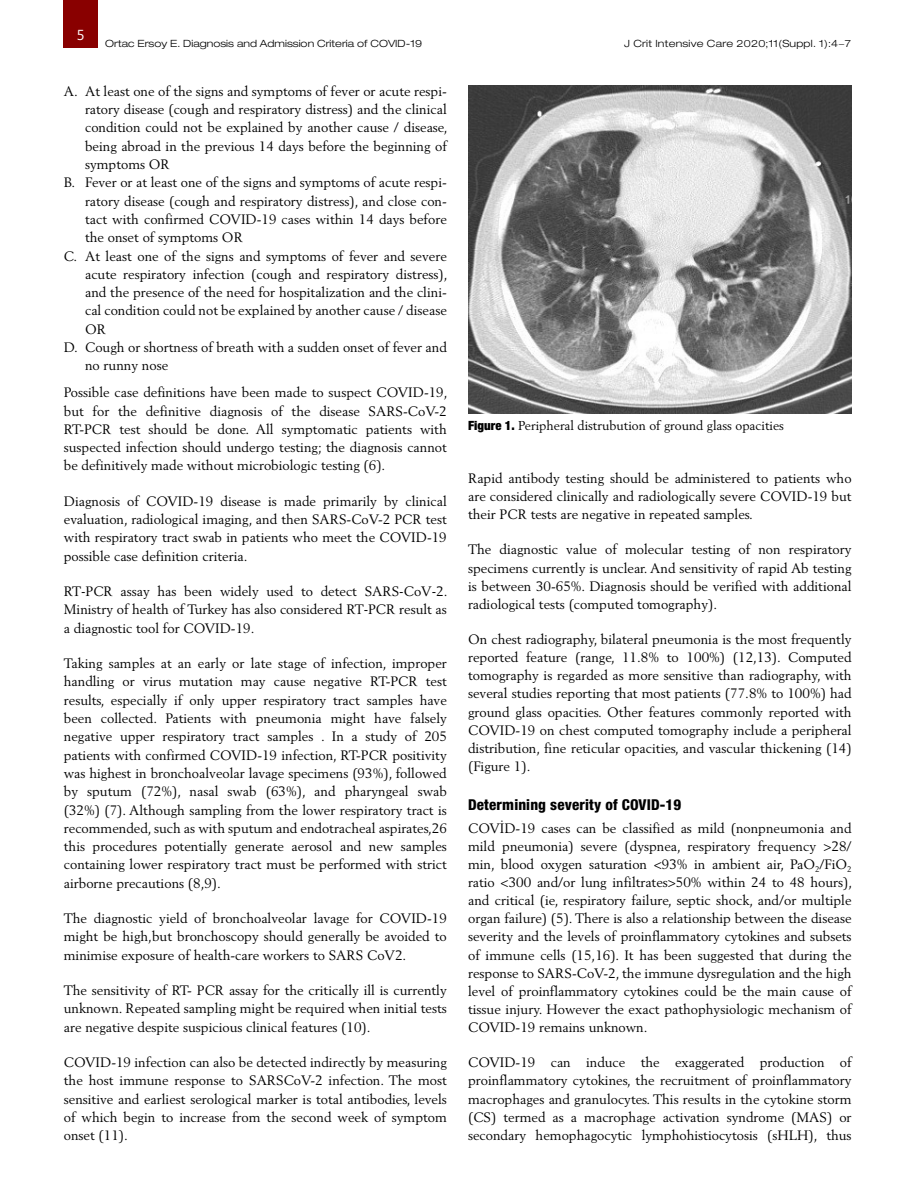
<style>
.page{position:relative;width:915px;height:1191px;background:#fff}
.page>*{position:absolute;margin:0;border:0;box-sizing:border-box;transform-origin:0 0}
.t1{font:800 condensed 15px "Helvetica Neue LT Pro";letter-spacing:.01em;color:#000}
.t2{font:15px "Mundo Sans Std";color:#fff}
.t3{font:13.5px/18.3px "Berling LT Std";color:#000;text-align:justify}
.t4{font:12.75px "Berling LT Std";color:#000}
.t5{font:300 expanded 10.05px "Helvetica Neue LT Pro";color:#000;scale:1.05 1}
.t6{font:300 expanded 10.05px "Helvetica Neue LT Pro";letter-spacing:.02em;color:#000;scale:1.05 1}
.s1{font-family:"Cambria Math"}
.s2{font-family:"Helvetica Neue LT Pro";font-weight:900;font-stretch:condensed}
</style>
<div class="page">
<div style="left:64px;top:0;width:34px;height:47px;background:#890000"></div>
<img style="left:468px;top:85px;width:383px;height:328px">
<p class="t2" style="left:77px;top:26px;width:9px">5</p>
<p class="t5" style="left:105px;top:37px;width:303px">Ortac Ersoy E. Diagnosis and Admission Criteria of COVID-19</p>
<p class="t6" style="left:624px;top:37px;width:217px">J Crit Intensive Care 2020;11(Suppl. 1):4−7</p>
<p class="t3" style="left:64px;top:82px;width:384px">A. At least one of the signs and symptoms of fever or acute respi-</p>
<p class="t3" style="left:85px;top:100px;width:363px">ratory disease (cough and respiratory distress) and the clinical</p>
<p class="t3" style="left:85px;top:118px;width:364px">condition could not be explained by another cause / disease,</p>
<p class="t3" style="left:85px;top:137px;width:363px">being abroad in the previous 14 days before the beginning of</p>
<p class="t3" style="left:85px;top:155px;width:86px">symptoms OR</p>
<p class="t3" style="left:64px;top:173px;width:384px">B. Fever or at least one of the signs and symptoms of acute respi-</p>
<p class="t3" style="left:85px;top:191px;width:363px">ratory disease (cough and respiratory distress), and close con-</p>
<p class="t3" style="left:85px;top:210px;width:363px">tact with confirmed COVID-19 cases within 14 days before</p>
<p class="t3" style="left:85px;top:228px;width:159px">the onset of symptoms OR</p>
<p class="t3" style="left:64px;top:246px;width:384px">C. At least one of the signs and symptoms of fever and severe</p>
<p class="t3" style="left:85px;top:265px;width:364px">acute respiratory infection (cough and respiratory distress),</p>
<p class="t3" style="left:85px;top:283px;width:363px">and the presence of the need for hospitalization and the clini-</p>
<p class="t3" style="left:85px;top:301px;width:363px">cal condition could not be explained by another cause / disease</p>
<p class="t3" style="left:85px;top:320px;width:22px">OR</p>
<p class="t3" style="left:64px;top:338px;width:384px">D. Cough or shortness of breath with a sudden onset of fever and</p>
<p class="t3" style="left:85px;top:356px;width:85px">no runny nose</p>
<p class="t3" style="left:64px;top:383px;width:385px">Possible case definitions have been made to suspect COVID-19, but for the definitive diagnosis of the disease SARS-CoV-2<br>RT-PCR test should be done. All symptomatic patients with suspected infection should undergo testing; the diagnosis cannot be definitively made without microbiologic testing (6).</p>
<p class="t3" style="left:64px;top:492px;width:384px">Diagnosis of COVID-19 disease is made primarily by clinical evaluation, radiological imaging, and then SARS-CoV-2 PCR test with respiratory tract swab in patients who meet the COVID-19 possible case definition criteria.</p>
<p class="t3" style="left:64px;top:582px;width:385px">RT<span class="s1">‐</span>PCR assay has been widely used to detect SARS<span class="s1">‐</span>CoV<span class="s1">‐</span>2.<br>Ministry of health of Turkey has also considered RT<span class="s1">‐</span>PCR result as a diagnostic tool for COVID-19.</p>
<p class="t3" style="left:64px;top:654px;width:384px">Taking samples at an early or late stage of infection, improper handling or virus mutation may cause negative RT-PCR test results, especially if only upper respiratory tract samples have been collected. Patients with pneumonia might have falsely negative upper respiratory tract samples . In a study of 205 patients with confirmed COVID-19 infection, RT-PCR positivity was highest in bronchoalveolar lavage specimens (93%), followed by sputum (72%), nasal swab (63%), and pharyngeal swab (32%) (7). Although sampling from the lower respiratory tract is recommended, such as with sputum and endotracheal aspirates,26 this procedures potentially generate aerosol and new samples containing lower respiratory tract must be performed with strict airborne precautions (8,9).</p>
<p class="t3" style="left:64px;top:909px;width:384px">The diagnostic yield of bronchoalveolar lavage for COVID-19 might be high,but bronchoscopy should generally be avoided to minimise exposure of health-care workers to SARS CoV2.</p>
<p class="t3" style="left:64px;top:981px;width:384px">The sensitivity of RT- PCR assay for the critically ill is currently unknown. Repeated sampling might be required when initial tests are negative despite suspicious clinical features (10).</p>
<p class="t3" style="left:64px;top:1053px;width:384px">COVID-19 infection can also be detected indirectly by measuring the host immune response to SARSCoV-2 infection. The most sensitive and earliest serological marker is total antibodies, levels of which begin to increase from the second week of symptom onset (11).</p>
<p class="t4" style="left:468px;top:418px;width:317px"><span class="s2">Figure 1.</span> Peripheral distrubution of ground glass opacities</p>
<p class="t3" style="left:468px;top:469px;width:385px">Rapid antibody testing should be administered to patients who are considered clinically and radiologically severe COVID-19 but their PCR tests are negative in repeated samples.</p>
<p class="t3" style="left:468px;top:540px;width:385px">The diagnostic value of molecular testing of non respiratory specimens currently is unclear. And sensitivity of rapid Ab testing is between 30-65%. Diagnosis should be verified with additional radiological tests (computed tomography).</p>
<p class="t3" style="left:468px;top:630px;width:385px">On chest radiography, bilateral pneumonia is the most frequently reported feature (range, 11.8% to 100%) (12,13). Computed tomography is regarded as more sensitive than radiography, with several studies reporting that most patients (77.8% to 100%) had ground glass opacities. Other features commonly reported with COVID-19 on chest computed tomography include a peripheral distribution, fine reticular opacities, and vascular thickening (14) (Figure 1).</p>
<p class="t1" style="left:468px;top:795px;width:215px">Determining severity of COVID-19</p>
<p class="t3" style="left:468px;top:818px;width:385px">COVİD-19 cases can be classified as mild (nonpneumonia and mild pneumonia) severe (dyspnea, respiratory frequency &gt;28/ min, blood oxygen saturation &lt;93% in ambient air, PaO<sub>2</sub>/FiO<sub>2 </sub>ratio &lt;300 and/or lung infiltrates&gt;50% within 24 to 48 hours), and critical (ie, respiratory failure, septic shock, and/or multiple organ failure) (5). There is also a relationship between the disease severity and the levels of proinflammatory cytokines and subsets of immune cells (15,16). It has been suggested that during the response to SARS-CoV-2, the immune dysregulation and the high level of proinflammatory cytokines could be the main cause of tissue injury. However the exact pathophysiologic mechanism of COVID-19 remains unknown.</p>
<p class="t3" style="left:468px;top:1053px;width:385px">COVID-19 can induce the exaggerated production of proinflammatory cytokines, the recruitment of proinflammatory macrophages and granulocytes. This results in the cytokine storm (CS) termed as a macrophage activation syndrome (MAS) or secondary hemophagocytic lymphohistiocytosis (sHLH), thus</p>
</div>
